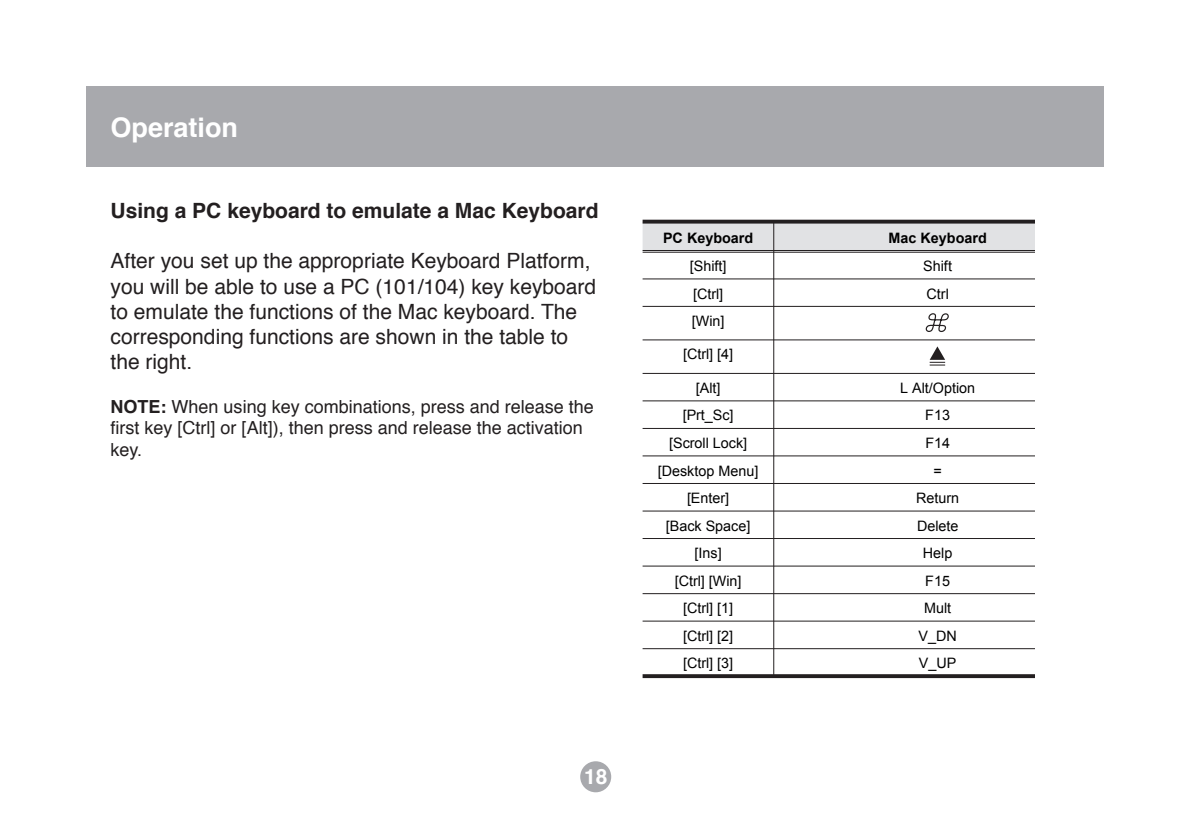
<style>
.page{position:relative;width:1191px;height:830px;background:#fff}
.page>*{position:absolute;margin:0;border:0;box-sizing:border-box;transform-origin:0 0}
.t1{font:700 27px "Helvetica";color:#fff}
.t2{font:21px/25.2px "Helvetica";color:#231f20}
.t3{font:700 21px "Helvetica";color:#231f20}
.t4{font:700 21px "Helvetica";color:#fff}
.t5{font:18px/21.6px "Helvetica";color:#231f20}
.t6{font:14.4px "Arial";color:#000}
.t7{font:700 14.4px "Arial";color:#000}
.s1{font-weight:700}
</style>
<div class="page">
<div style="left:87px;top:87px;width:1017px;height:80px;background:#a8a9ad"></div>
<div style="left:580px;top:760px;width:31px;height:31px;background:#a8a9ad;border-radius:50%"></div>
<svg style="left:642px;top:219px;width:392px;height:460px"></svg>
<h1 class="t1" style="left:111px;top:103px;width:129px">Operation</h1>
<h2 class="t3" style="left:111px;top:191px;width:489px">Using a PC keyboard to emulate a Mac Keyboard</h2>
<h2 class="t2" style="left:111px;top:248px;width:487px">After you set up the appropriate Keyboard Platform, you will be able to use a PC (101/104) key keyboard to emulate the functions of the Mac keyboard. The corresponding functions are shown in the table to the right.</h2>
<p class="t5" style="left:111px;top:395px;width:485px"><span class="s1">NOTE:</span> When using key combinations, press and release the first key [Ctrl] or [Alt]), then press and release the activation key.</p>
<h2 class="t4" style="left:584px;top:757px;width:25px">18</h2>
<p class="t7" style="left:663px;top:229px;width:92px">PC Keyboard</p>
<p class="t7" style="left:888px;top:229px;width:100px">Mac Keyboard</p>
<p class="t6" style="left:690px;top:256px;width:38px">[Shift]</p>
<p class="t6" style="left:923px;top:256px;width:30px">Shift</p>
<p class="t6" style="left:693px;top:284px;width:32px">[Ctrl]</p>
<p class="t6" style="left:926px;top:284px;width:24px">Ctrl</p>
<p class="t6" style="left:692px;top:311px;width:34px">[Win]</p>
<p class="t6" style="left:683px;top:345px;width:52px">[Ctrl] [4]</p>
<p class="t6" style="left:696px;top:378px;width:26px">[Alt]</p>
<p class="t6" style="left:900px;top:378px;width:76px">L Alt/Option</p>
<p class="t6" style="left:682px;top:406px;width:52px">[Prt_Sc]</p>
<p class="t6" style="left:925px;top:406px;width:26px">F13</p>
<p class="t6" style="left:669px;top:433px;width:79px">[Scroll Lock]</p>
<p class="t6" style="left:925px;top:433px;width:26px">F14</p>
<p class="t6" style="left:658px;top:461px;width:102px">[Desktop Menu]</p>
<p class="t6" style="left:933px;top:461px;width:10px">=</p>
<p class="t6" style="left:687px;top:488px;width:44px">[Enter]</p>
<p class="t6" style="left:916px;top:488px;width:45px">Return</p>
<p class="t6" style="left:666px;top:516px;width:86px">[Back Space]</p>
<p class="t6" style="left:917px;top:516px;width:43px">Delete</p>
<p class="t6" style="left:694px;top:543px;width:29px">[Ins]</p>
<p class="t6" style="left:923px;top:543px;width:31px">Help</p>
<p class="t6" style="left:674px;top:571px;width:68px">[Ctrl] [Win]</p>
<p class="t6" style="left:925px;top:571px;width:26px">F15</p>
<p class="t6" style="left:683px;top:598px;width:52px">[Ctrl] [1]</p>
<p class="t6" style="left:924px;top:598px;width:29px">Mult</p>
<p class="t6" style="left:683px;top:626px;width:52px">[Ctrl] [2]</p>
<p class="t6" style="left:918px;top:626px;width:40px">V_DN</p>
<p class="t6" style="left:683px;top:653px;width:52px">[Ctrl] [3]</p>
<p class="t6" style="left:919px;top:653px;width:39px">V_UP</p>
</div>
